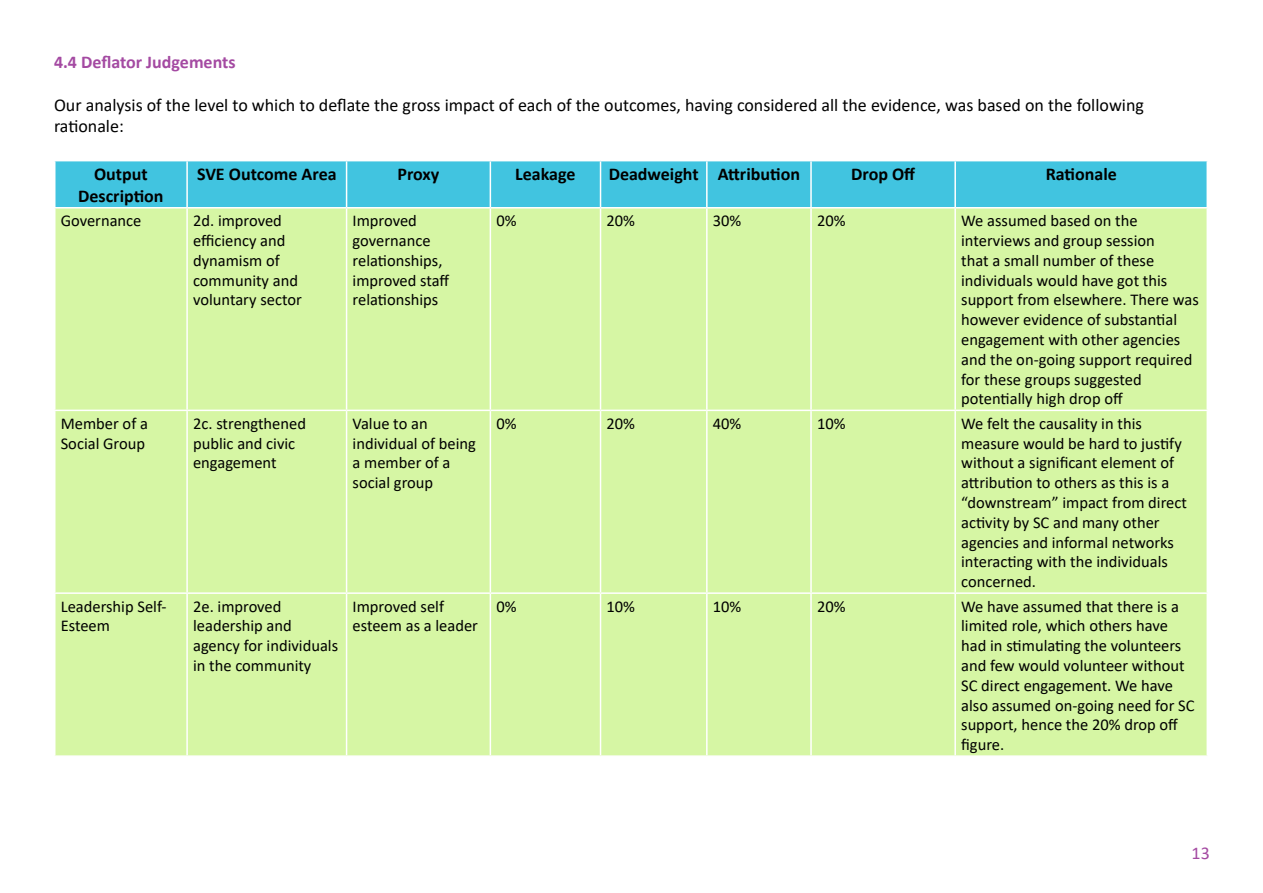
<style>
.page{position:relative;width:1263px;height:893px;background:#fff}
.page>*{position:absolute;margin:0;border:0;box-sizing:border-box;transform-origin:0 0}
.t1{font:18px/21.6px "Calibri";color:#000}
.t2{font:700 18px/21.6px "Calibri";color:#000;text-align:center}
.t3{font:700 18px "Calibri";color:#a44aa2}
.t4{font:18px "Calibri";color:#a44aa2}
.t5{font:16.5px/19.8px "Calibri";color:#000}
</style>
<div class="page">
<div style="left:56px;top:161px;width:1150px;height:46px;background:#41c4e0"></div>
<div style="left:56px;top:209px;width:1150px;height:546px;background:#d6f6a4"></div>
<hr style="left:186px;top:161px;width:2px;height:46px;background:#fff">
<hr style="left:346px;top:161px;width:1px;height:46px;background:#fff">
<hr style="left:490px;top:161px;width:1px;height:46px;background:#fff">
<hr style="left:346px;top:209px;width:1px;height:201px;background:#fff">
<hr style="left:490px;top:209px;width:1px;height:201px;background:#fff">
<hr style="left:600px;top:161px;width:1px;height:46px;background:#fff">
<hr style="left:706px;top:161px;width:2px;height:46px;background:#fff">
<hr style="left:600px;top:209px;width:1px;height:201px;background:#fff">
<hr style="left:706px;top:209px;width:2px;height:201px;background:#fff">
<hr style="left:810px;top:161px;width:2px;height:46px;background:#fff">
<hr style="left:954px;top:161px;width:2px;height:46px;background:#fff">
<hr style="left:810px;top:209px;width:2px;height:201px;background:#fff">
<hr style="left:954px;top:209px;width:2px;height:201px;background:#fff">
<hr style="left:186px;top:209px;width:2px;height:201px;background:#fff">
<hr style="left:54px;top:410px;width:133px;height:1px;background:#fff">
<hr style="left:347px;top:410px;width:143px;height:1px;background:#fff">
<hr style="left:600px;top:410px;width:107px;height:1px;background:#fff">
<hr style="left:811px;top:410px;width:144px;height:1px;background:#fff">
<hr style="left:54px;top:592px;width:133px;height:2px;background:#fff">
<hr style="left:187px;top:592px;width:160px;height:2px;background:#fff">
<hr style="left:347px;top:592px;width:143px;height:2px;background:#fff">
<hr style="left:490px;top:592px;width:110px;height:2px;background:#fff">
<hr style="left:600px;top:592px;width:107px;height:2px;background:#fff">
<hr style="left:707px;top:592px;width:104px;height:2px;background:#fff">
<hr style="left:811px;top:592px;width:144px;height:2px;background:#fff">
<hr style="left:955px;top:592px;width:253px;height:2px;background:#fff">
<hr style="left:187px;top:410px;width:160px;height:1px;background:#fff">
<hr style="left:186px;top:411px;width:2px;height:181px;background:#fff">
<hr style="left:346px;top:411px;width:1px;height:181px;background:#fff">
<hr style="left:186px;top:594px;width:2px;height:161px;background:#fff">
<hr style="left:346px;top:594px;width:1px;height:161px;background:#fff">
<hr style="left:490px;top:410px;width:110px;height:1px;background:#fff">
<hr style="left:490px;top:411px;width:1px;height:181px;background:#fff">
<hr style="left:600px;top:411px;width:1px;height:181px;background:#fff">
<hr style="left:490px;top:594px;width:1px;height:161px;background:#fff">
<hr style="left:600px;top:594px;width:1px;height:161px;background:#fff">
<hr style="left:707px;top:410px;width:104px;height:1px;background:#fff">
<hr style="left:706px;top:411px;width:2px;height:181px;background:#fff">
<hr style="left:810px;top:411px;width:2px;height:181px;background:#fff">
<hr style="left:706px;top:594px;width:2px;height:161px;background:#fff">
<hr style="left:810px;top:594px;width:2px;height:161px;background:#fff">
<hr style="left:955px;top:410px;width:253px;height:1px;background:#fff">
<hr style="left:954px;top:411px;width:2px;height:181px;background:#fff">
<hr style="left:954px;top:594px;width:2px;height:161px;background:#fff">
<p class="t3" style="left:54px;top:49px;width:183px">4.4 Deflator Judgements</p>
<p class="t1" style="left:54px;top:93px;width:1091px">Our analysis of the level to which to deflate the gross impact of each of the outcomes, having considered all the evidence, was based on the following rationale:</p>
<p class="t2" style="left:78px;top:163px;width:87px">Output<br>Description</p>
<p class="t2" style="left:197px;top:163px;width:141px">SVE Outcome Area</p>
<p class="t2" style="left:397px;top:163px;width:43px">Proxy</p>
<p class="t2" style="left:515px;top:163px;width:62px">Leakage</p>
<p class="t2" style="left:609px;top:163px;width:193px">Deadweight Attribution</p>
<p class="t2" style="left:851px;top:163px;width:66px">Drop Off</p>
<p class="t2" style="left:1046px;top:163px;width:73px">Rationale</p>
<p class="t5" style="left:61px;top:210px;width:82px">Governance</p>
<p class="t5" style="left:193px;top:210px;width:110px">2d. improved efficiency and dynamism of community and voluntary sector</p>
<p class="t5" style="left:353px;top:210px;width:98px">Improved governance relationships, improved staff relationships</p>
<p class="t5" style="left:496px;top:210px;width:22px">0%</p>
<p class="t5" style="left:606px;top:210px;width:30px">20%</p>
<p class="t5" style="left:713px;top:210px;width:30px">30%</p>
<p class="t5" style="left:817px;top:210px;width:30px">20%</p>
<p class="t5" style="left:961px;top:210px;width:239px">We assumed based on the interviews and group session<br>that a small number of these individuals would have got this support from elsewhere. There was however evidence of substantial engagement with other agencies and the on-going support required for these groups suggested potentially high drop off</p>
<p class="t5" style="left:61px;top:413px;width:89px">Member of a<br>Social Group</p>
<p class="t5" style="left:193px;top:413px;width:114px">2c. strengthened public and civic engagement</p>
<p class="t5" style="left:353px;top:413px;width:125px">Value to an individual of being a member of a social group</p>
<p class="t5" style="left:496px;top:413px;width:22px">0%</p>
<p class="t5" style="left:606px;top:413px;width:30px">20%</p>
<p class="t5" style="left:713px;top:413px;width:30px">40%</p>
<p class="t5" style="left:817px;top:413px;width:30px">10%</p>
<p class="t5" style="left:961px;top:413px;width:227px">We felt the causality in this measure would be hard to justify without a significant element of attribution to others as this is a “downstream” impact from direct activity by SC and many other agencies and informal networks interacting with the individuals concerned.</p>
<p class="t5" style="left:61px;top:596px;width:107px">Leadership Self-<br>Esteem</p>
<p class="t5" style="left:193px;top:596px;width:147px">2e. improved leadership and agency for individuals in the community</p>
<p class="t5" style="left:353px;top:596px;width:127px">Improved self esteem as a leader</p>
<p class="t5" style="left:496px;top:596px;width:22px">0%</p>
<p class="t5" style="left:606px;top:596px;width:30px">10%</p>
<p class="t5" style="left:713px;top:596px;width:30px">10%</p>
<p class="t5" style="left:817px;top:596px;width:30px">20%</p>
<p class="t5" style="left:961px;top:596px;width:235px">We have assumed that there is a limited role, which others have had in stimulating the volunteers and few would volunteer without<br>SC direct engagement. We have also assumed on-going need for SC support, hence the 20% drop off figure.</p>
<p class="t4" style="left:1191px;top:840px;width:20px">13</p>
</div>
